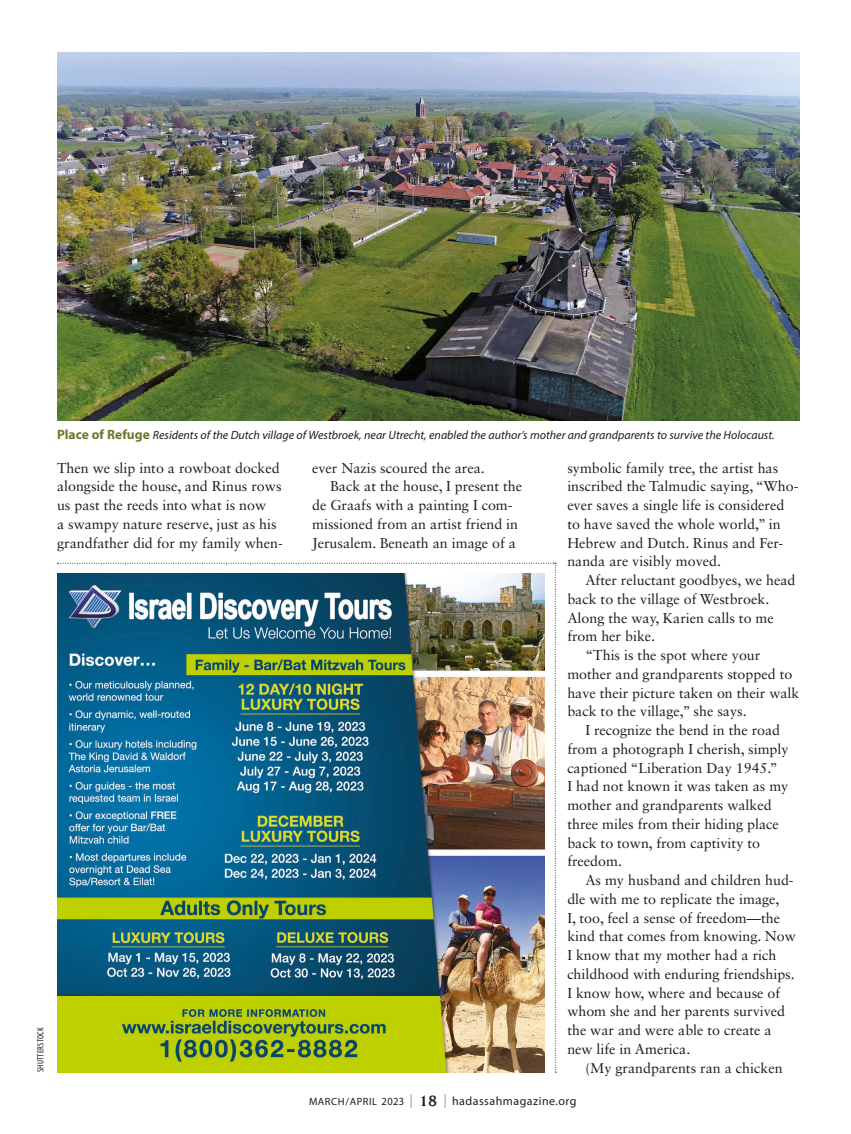
<style>
.page{position:relative;width:851px;height:1134px;background:#fff}
.page>*{position:absolute;margin:0;border:0;box-sizing:border-box;transform-origin:0 0}
.Body_Text{font:14.25px/18.8px "Sabon LT Std";color:#1d1d1b}
.t1{font:italic 12px "Myriad Pro";color:#1d1d1b}
.t2{font:12px "Myriad Pro";letter-spacing:.04em;color:#1d1d1b}
.Image_Credits{font:condensed 9px "Myriad Pro";letter-spacing:.03em;color:#1d1d1b}
.s1{font-weight:700;font-style:normal;font-size:13.5px;color:#717727}
.s2{font-size:10.5px}
.s3{font-size:10.95px}
.s4{font-family:"Helvetica Neue LT Pro";font-weight:200;font-stretch:condensed;font-size:19.5px}
.s5{font-family:"Usherwood Std";font-weight:700;font-size:16.5px}
</style>
<div class="page">
<img style="left:57px;top:52px;width:743px;height:368px">
<svg style="left:57px;top:563px;width:499px;height:510px"></svg>
<img style="left:57px;top:574px;width:487px;height:498px">
<p class="Image_Credits" style="left:35px;top:1072px;width:46px;rotate:-90deg">SHUTTERSTOCK</p>
<p class="t1" style="left:57px;top:427px;width:719px"><span class="s1">Place of Refuge</span> Residents of the Dutch village of Westbroek, near Utrecht, enabled the author’s mother and grandparents to survive the Holocaust.</p>
<p class="Body_Text" style="left:57px;top:458px;width:227px">Then we slip into a rowboat docked alongside the house, and Rinus rows us past the reeds into what is now<br>a swampy nature reserve, just as his grandfather did for my family when-</p>
<p class="Body_Text" style="left:312px;top:458px;width:174px">ever Nazis scoured the area.</p>
<p class="Body_Text" style="left:567px;top:458px;width:233px">symbolic family tree, the artist has inscribed the Talmudic saying, “Who&shy;ever saves a single life is considered to have saved the whole world,” in Hebrew and Dutch. Rinus and Fer&shy;nanda are visibly moved.</p>
<p class="Body_Text" style="left:567px;top:571px;width:230px;text-indent:18px">After reluctant goodbyes, we head back to the village of Westbroek.<br>Along the way, Karien calls to me from her bike.</p>
<p class="Body_Text" style="left:567px;top:646px;width:234px;text-indent:18px">“This is the spot where your mother and grandparents stopped to have their picture taken on their walk back to the village,” she says.</p>
<p class="Body_Text" style="left:567px;top:721px;width:223px;text-indent:18px">I recognize the bend in the road from a photograph I cherish, simply captioned “Liberation Day 1945.”<br>I had not known it was taken as my mother and grandparents walked three miles from their hiding place back to town, from captivity to freedom.</p>
<p class="Body_Text" style="left:567px;top:871px;width:230px;text-indent:18px">As my husband and children hud&shy;dle with me to replicate the image,<br>I, too, feel a sense of freedom—the kind that comes from knowing. Now<br>I know that my mother had a rich childhood with enduring friendships.<br>I know how, where and because of whom she and her parents survived the war and were able to create a new life in America.</p>
<p class="Body_Text" style="left:585px;top:1058px;width:199px">(My grandparents ran a chicken</p>
<p class="Body_Text" style="left:312px;top:477px;width:211px;text-indent:18px">Back at the house, I present the de Graafs with a painting I com&shy;missioned from an artist friend in<br>Jerusalem. Beneath an image of a</p>
<p class="t2" style="left:309px;top:1094px;width:269px"><span class="s2">MARCH/APRIL</span> <span class="s3">2023</span> <span class="s4">I</span> <span class="s5">18</span> <span class="s4">I</span> hadassahmagazine.org</p>
</div>
